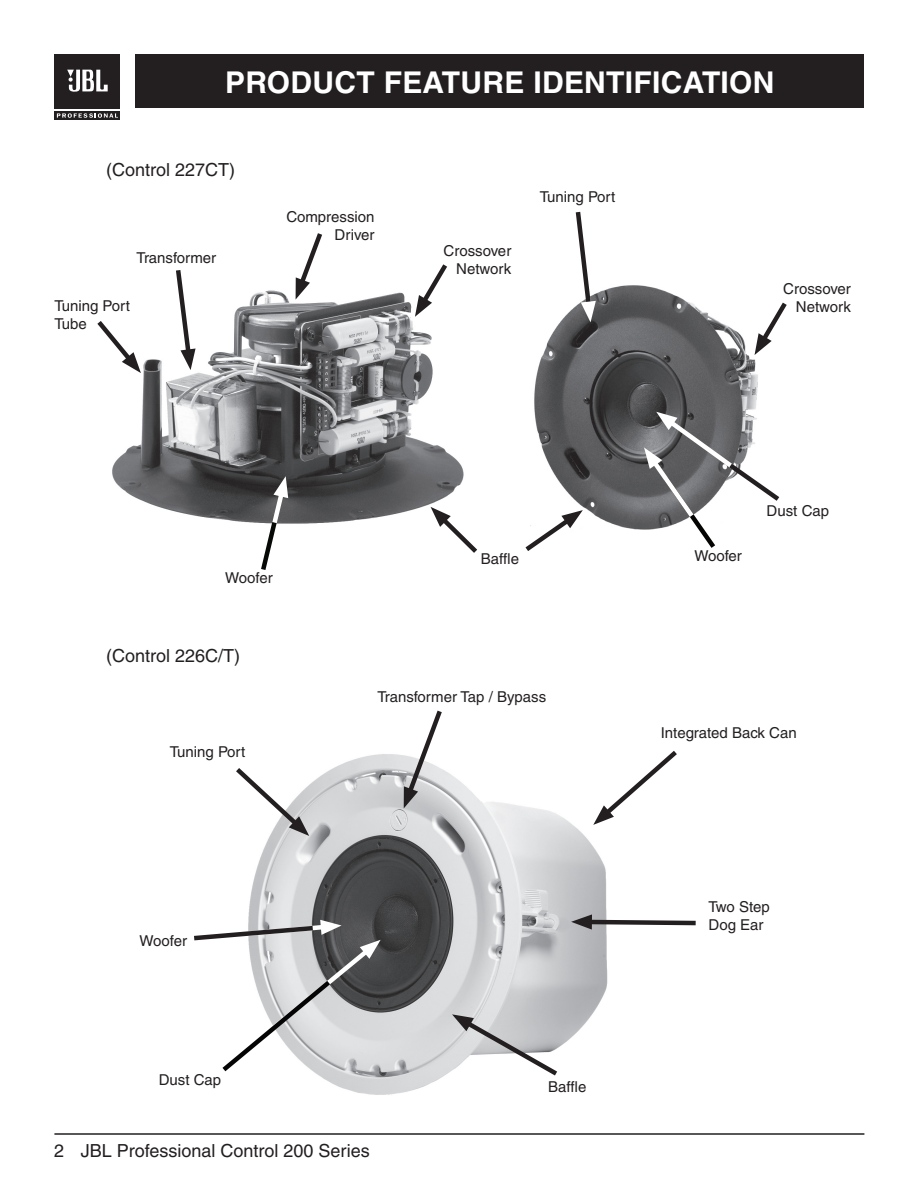
<style>
.page{position:relative;width:918px;height:1188px;background:#fff}
.page>*{position:absolute;margin:0;border:0;box-sizing:border-box;transform-origin:0 0}
.t1{font:700 30px "Helvetica";letter-spacing:.01em;color:#fff}
.t2{font:18px "Helvetica";color:#231f20}
.t3{font:15px/18px "Helvetica";color:#231f20;text-align:right}
</style>
<div class="page">
<hr style="left:54px;top:1133px;width:810px;height:2px;background:#231f20">
<div style="left:54px;top:111px;width:66px;height:9px;background:#231f20"></div>
<div style="left:54px;top:54px;width:66px;height:54px;background:#231f20"></div>
<svg style="left:67px;top:70px;width:41px;height:22px"></svg>
<svg style="left:57px;top:113px;width:61px;height:5px"></svg>
<div style="left:135px;top:54px;width:729px;height:54px;background:#231f20"></div>
<img style="left:112px;top:290px;width:352px;height:234px">
<img style="left:248px;top:754px;width:360px;height:341px">
<svg style="left:294px;top:233px;width:32px;height:67px"></svg>
<svg style="left:415px;top:264px;width:36px;height:53px"></svg>
<svg style="left:97px;top:316px;width:44px;height:57px"></svg>
<svg style="left:173px;top:270px;width:23px;height:100px"></svg>
<svg style="left:452px;top:1014px;width:110px;height:66px"></svg>
<svg style="left:236px;top:763px;width:73px;height:73px"></svg>
<img style="left:534px;top:285px;width:224px;height:245px">
<svg style="left:431px;top:507px;width:46px;height:46px"></svg>
<svg style="left:258px;top:476px;width:30px;height:94px"></svg>
<svg style="left:525px;top:510px;width:58px;height:41px"></svg>
<svg style="left:755px;top:298px;width:32px;height:57px"></svg>
<svg style="left:573px;top:211px;width:23px;height:111px"></svg>
<svg style="left:644px;top:412px;width:136px;height:136px"></svg>
<svg style="left:593px;top:751px;width:84px;height:74px"></svg>
<svg style="left:571px;top:914px;width:125px;height:16px"></svg>
<svg style="left:194px;top:920px;width:187px;height:156px"></svg>
<svg style="left:402px;top:710px;width:43px;height:98px"></svg>
<h1 class="t1" style="left:225px;top:64px;width:551px">PRODUCT FEATURE IDENTIFICATION</h1>
<p class="t2" style="left:106px;top:159px;width:131px">(Control 227CT)</p>
<p class="t3" style="left:137px;top:249px;width:81px">Transformer</p>
<p class="t3" style="left:54px;top:297px;width:77px;text-align:left">Tuning Port<br>Tube</p>
<p class="t3" style="left:286px;top:208px;width:90px">Compression<br>Driver</p>
<p class="t3" style="left:444px;top:242px;width:69px">Crossover<br>Network</p>
<p class="t3" style="left:540px;top:188px;width:77px">Tuning Port</p>
<p class="t3" style="left:783px;top:280px;width:69px">Crossover<br>Network</p>
<p class="t3" style="left:225px;top:569px;width:49px">Woofer</p>
<p class="t2" style="left:106px;top:645px;width:136px">(Control 226C/T)</p>
<p class="t3" style="left:170px;top:743px;width:77px">Tuning Port</p>
<p class="t3" style="left:481px;top:550px;width:40px">Baffle</p>
<p class="t3" style="left:377px;top:688px;width:170px">Transformer Tap / Bypass</p>
<p class="t3" style="left:140px;top:932px;width:49px">Woofer</p>
<p class="t3" style="left:159px;top:1071px;width:64px">Dust Cap</p>
<p class="t2" style="left:54px;top:1141px;width:317px">2 JBL Professional Control 200 Series</p>
<p class="t3" style="left:548px;top:1077px;width:40px">Baffle</p>
<p class="t3" style="left:694px;top:547px;width:49px">Woofer</p>
<p class="t3" style="left:767px;top:502px;width:64px">Dust Cap</p>
<p class="t3" style="left:661px;top:724px;width:138px">Integrated Back Can</p>
<p class="t3" style="left:709px;top:898px;width:63px;text-align:left">Two Step<br>Dog Ear</p>
</div>
